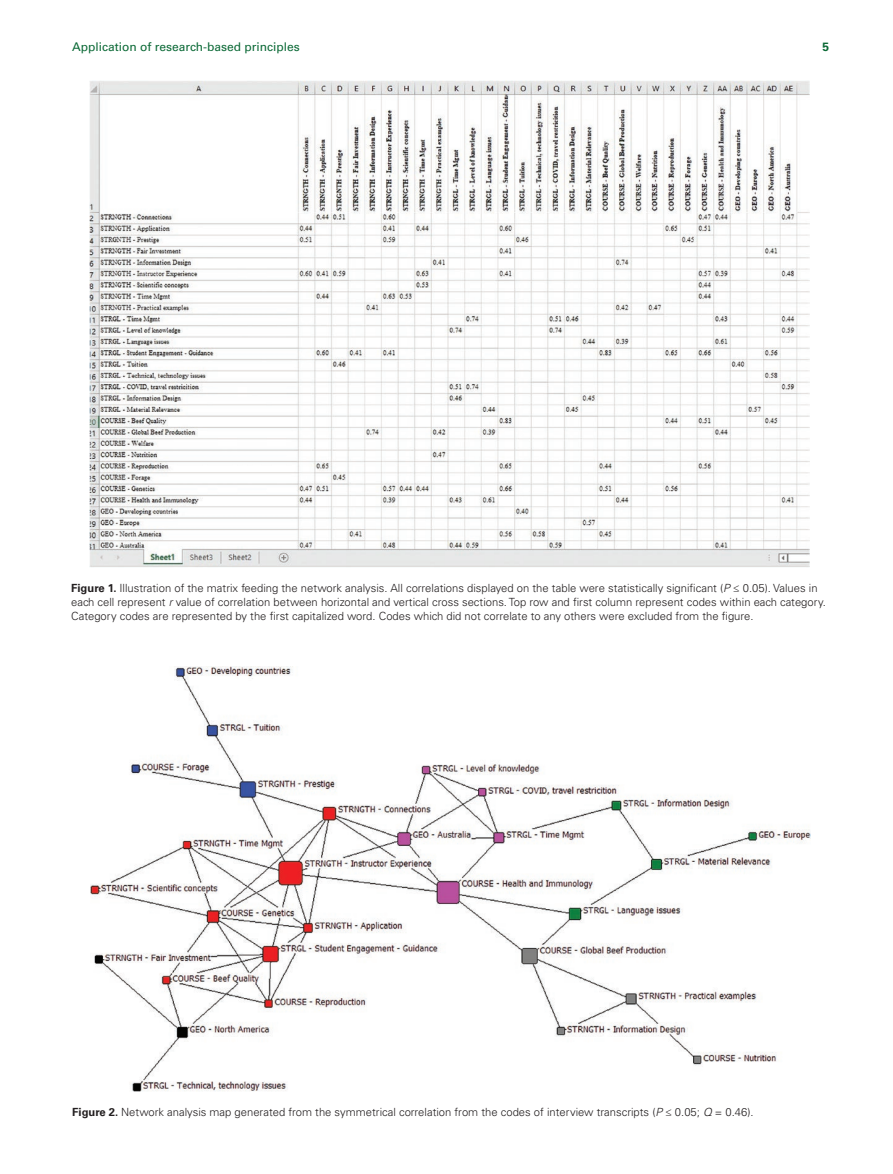
<style>
.page{position:relative;width:893px;height:1174px;background:#fff}
.page>*{position:absolute;margin:0;border:0;box-sizing:border-box;transform-origin:0 0}
.t1{font:12px "Univers LT Std";color:#0b6936}
.t2{font:700 12px "Univers LT Std";color:#0b6936}
.t3{font:300 11.25px/14.2px "Univers LT Std";color:#231f20}
.s1{font-weight:700}
.s2{font-style:italic}
</style>
<div class="page">
<img style="left:90px;top:81px;width:720px;height:486px">
<img style="left:91px;top:666px;width:720px;height:425px">
<p class="t1" style="left:72px;top:40px;width:229px">Application of research-based principles</p>
<p class="t2" style="left:822px;top:40px;width:8px">5</p>
<p class="t3" style="left:71px;top:581px;width:756px"><span class="s1">Figure 1.</span> Illustration of the matrix feeding the network analysis. All correlations displayed on the table were statistically significant (<span class="s2">P</span> ≤ 0.05). Values in each cell represent <span class="s2">r</span> value of correlation between horizontal and vertical cross sections. Top row and first column represent codes within each category.<br>Category codes are represented by the first capitalized word. Codes which did not correlate to any others were excluded from the figure.</p>
<p class="t3" style="left:72px;top:1104px;width:683px"><span class="s1">Figure 2.</span> Network analysis map generated from the symmetrical correlation from the codes of interview transcripts (<span class="s2">P</span> ≤ 0.05; <span class="s2">Q</span> = 0.46).</p>
</div>
